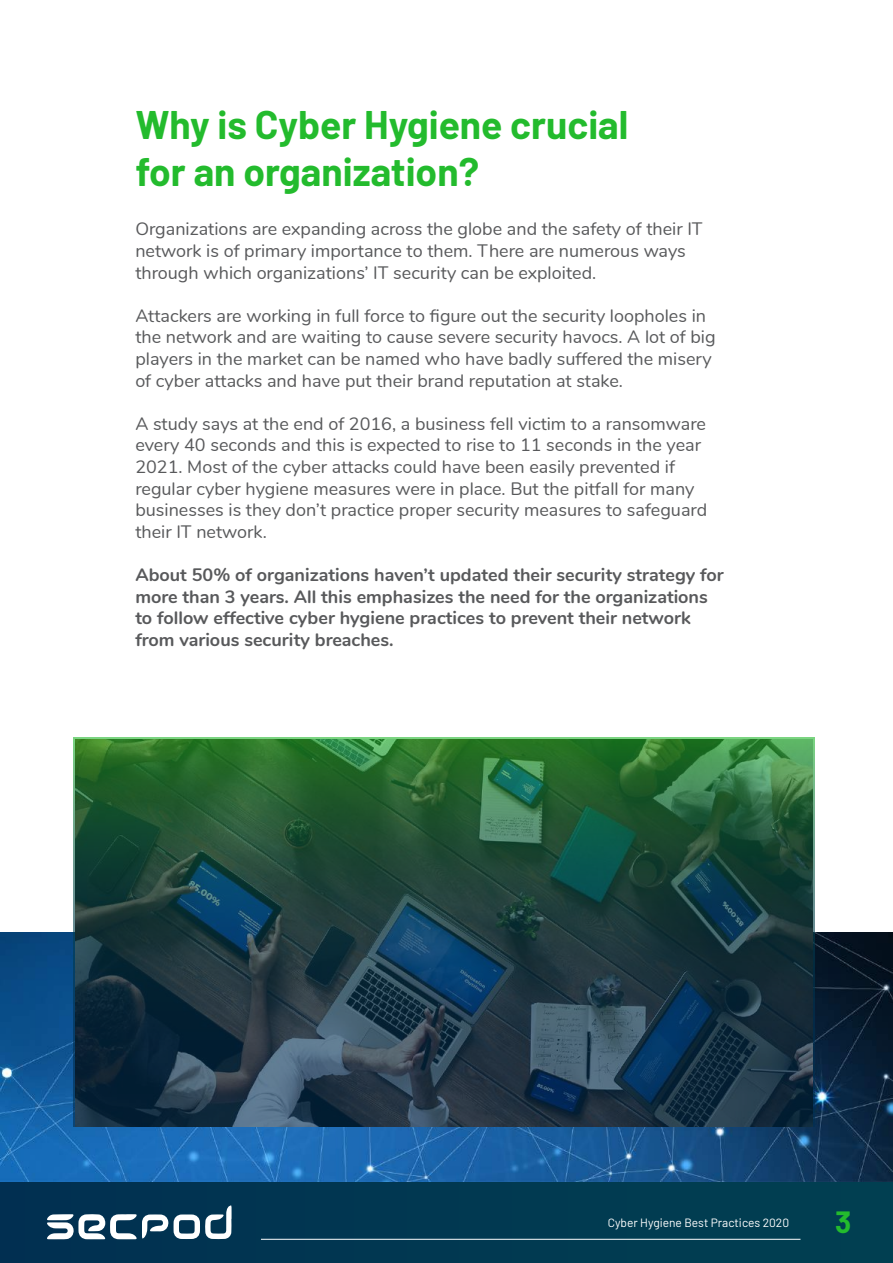
<style>
.page{position:relative;width:893px;height:1263px;background:#fff}
.page>*{position:absolute;margin:0;border:0;box-sizing:border-box;transform-origin:0 0}
.t1{font:700 39px/46.8px "Barlow";color:#23bb2d}
.t2{font:700 30px "Barlow";color:#23bb2d}
.t3{font:18px/21.6px "Nunito";color:#58595b}
.t4{font:700 18px/21.6px "Nunito";color:#58595b}
.t5{font:12px "Barlow";color:#fff}
</style>
<div class="page">
<svg style="left:0;top:1178px;width:893px;height:85px;background:#013952"></svg>
<svg style="left:47px;top:1205px;width:185px;height:34px"></svg>
<hr style="left:261px;top:1239px;width:539px;height:1px;background:#fff">
<img style="left:0;top:932px;width:892px;height:249px">
<img style="left:73px;top:737px;width:742px;height:389px">
<h1 class="t1" style="left:135px;top:98px;width:495px">Why is Cyber Hygiene crucial for an organization?</h1>
<p class="t3" style="left:135px;top:217px;width:569px">Organizations are expanding across the globe and the safety of their IT network is of primary importance to them. There are numerous ways through which organizations’ IT security can be exploited.</p>
<p class="t3" style="left:135px;top:304px;width:582px">Attackers are working in full force to figure out the security loopholes in the network and are waiting to cause severe security havocs. A lot of big players in the market can be named who have badly suffered the misery of cyber attacks and have put their brand reputation at stake.</p>
<p class="t3" style="left:135px;top:412px;width:573px">A study says at the end of 2016, a business fell victim to a ransomware every 40 seconds and this is expected to rise to 11 seconds in the year 2021. Most of the cyber attacks could have been easily prevented if regular cyber hygiene measures were in place. But the pitfall for many businesses is they don’t practice proper security measures to safeguard their IT network.</p>
<p class="t4" style="left:135px;top:563px;width:590px">About 50% of organizations haven’t updated their security strategy for more than 3 years. All this emphasizes the need for the organizations to follow effective cyber hygiene practices to prevent their network from various security breaches.</p>
<p class="t5" style="left:608px;top:1214px;width:183px">Cyber Hygiene Best Practices 2020</p>
<h2 class="t2" style="left:835px;top:1199px;width:18px">3</h2>
</div>
